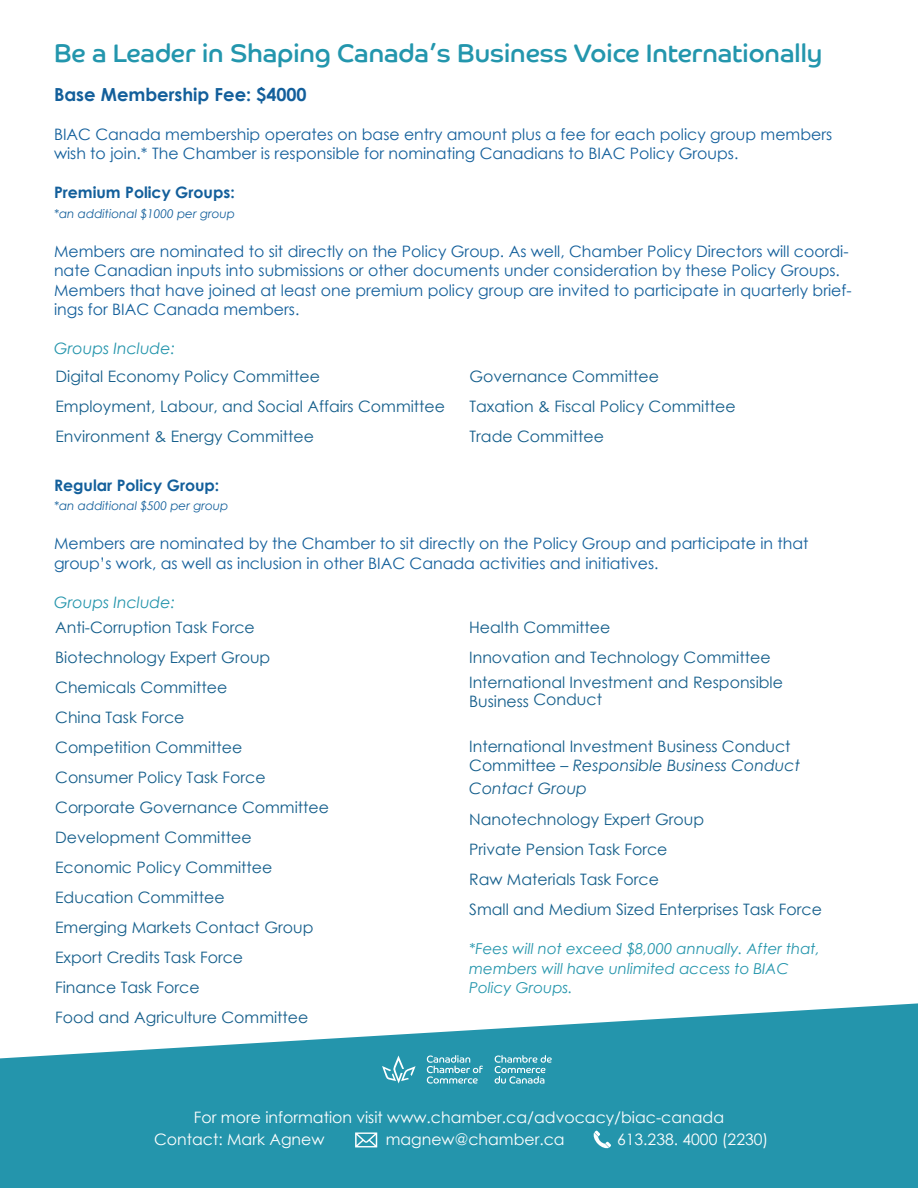
<style>
.page{position:relative;width:918px;height:1188px;background:#fff}
.page>*{position:absolute;margin:0;border:0;box-sizing:border-box;transform-origin:0 0}
.t1{font:25.5px "Co Headline";color:#2396ad}
.t2{font:700 18px "Century Gothic";color:#135f9b}
.t3{font:15.75px/18.9px "Century Gothic";color:#145e8b}
.t4{font:15.75px/19.5px "Century Gothic";color:#135f9b}
.t5{font:15.75px "Century Gothic";color:#fff}
.t6{font:italic 15.75px "Century Gothic";color:#145e8b}
.t7{font:700 15.75px "Century Gothic";color:#135f9b}
.t8{font:italic 15.75px "Century Gothic";color:#2495ac}
.t9{font:italic 15px/19.5px "Century Gothic";color:#2495ac}
.t10{font:italic 12px "Century Gothic";color:#135f9b}
.s1{font-style:normal}
</style>
<div class="page">
<svg style="left:0;top:1003px;width:918px;height:185px;fill:#2495ac"></svg>
<svg style="left:355px;top:1132px;width:22px;height:15px"></svg>
<svg style="left:593px;top:1130px;width:18px;height:19px"></svg>
<svg style="left:427px;top:1055px;width:56px;height:29px;background:#56adbe"></svg>
<svg style="left:382px;top:1056px;width:34px;height:27px"></svg>
<svg style="left:495px;top:1055px;width:57px;height:29px;background:#57adbf"></svg>
<p class="t1" style="left:54px;top:38px;width:770px">Be a Leader in Shaping Canada’s Business Voice Internationally</p>
<p class="t2" style="left:54px;top:80px;width:254px">Base Membership Fee: $4000</p>
<p class="t4" style="left:54px;top:124px;width:780px">BIAC Canada membership operates on base entry amount plus a fee for each policy group members wish to join.* The Chamber is responsible for nominating Canadians to BIAC Policy Groups.</p>
<p class="t7" style="left:54px;top:180px;width:182px">Premium Policy Groups:</p>
<p class="t10" style="left:54px;top:205px;width:183px">*an additional $1000 per group</p>
<p class="t4" style="left:54px;top:241px;width:799px">Members are nominated to sit directly on the Policy Group. As well, Chamber Policy Directors will coordi&shy;nate Canadian inputs into submissions or other documents under consideration by these Policy Groups.<br>Members that have joined at least one premium policy group are invited to participate in quarterly brief&shy;ings for BIAC Canada members.</p>
<p class="t8" style="left:54px;top:337px;width:123px">Groups Include:</p>
<p class="t3" style="left:56px;top:367px;width:266px">Digital Economy Policy Committee</p>
<p class="t3" style="left:56px;top:397px;width:391px">Employment, Labour, and Social Affairs Committee</p>
<p class="t3" style="left:56px;top:427px;width:260px">Environment &amp; Energy Committee</p>
<p class="t3" style="left:470px;top:367px;width:191px">Governance Committee</p>
<p class="t3" style="left:470px;top:397px;width:268px">Taxation &amp; Fiscal Policy Committee</p>
<p class="t3" style="left:470px;top:427px;width:136px">Trade Committee</p>
<p class="t7" style="left:54px;top:473px;width:167px">Regular Policy Group:</p>
<p class="t10" style="left:54px;top:497px;width:176px">*an additional $500 per group</p>
<p class="t4" style="left:54px;top:533px;width:756px">Members are nominated by the Chamber to sit directly on the Policy Group and participate in that group’s work, as well as inclusion in other BIAC Canada activities and initiatives.</p>
<p class="t8" style="left:54px;top:591px;width:123px">Groups Include:</p>
<p class="t3" style="left:55px;top:618px;width:201px">Anti-Corruption Task Force</p>
<p class="t3" style="left:55px;top:648px;width:217px">Biotechnology Expert Group</p>
<p class="t3" style="left:55px;top:678px;width:174px">Chemicals Committee</p>
<p class="t3" style="left:55px;top:708px;width:131px">China Task Force</p>
<p class="t3" style="left:55px;top:738px;width:189px">Competition Committee</p>
<p class="t3" style="left:55px;top:768px;width:212px">Consumer Policy Task Force</p>
<p class="t3" style="left:55px;top:798px;width:275px">Corporate Governance Committee</p>
<p class="t3" style="left:55px;top:828px;width:198px">Development Committee</p>
<p class="t3" style="left:55px;top:858px;width:219px">Economic Policy Committee</p>
<p class="t3" style="left:55px;top:888px;width:171px">Education Committee</p>
<p class="t3" style="left:55px;top:918px;width:260px">Emerging Markets Contact Group</p>
<p class="t3" style="left:55px;top:948px;width:190px">Export Credits Task Force</p>
<p class="t3" style="left:55px;top:978px;width:146px">Finance Task Force</p>
<p class="t3" style="left:55px;top:1008px;width:255px">Food and Agriculture Committee</p>
<p class="t3" style="left:469px;top:618px;width:143px">Health Committee</p>
<p class="t3" style="left:469px;top:648px;width:303px">Innovation and Technology Committee</p>
<p class="t3" style="left:469px;top:672px;width:315px">International Investment and Responsible<br>Business Conduct</p>
<p class="t3" style="left:469px;top:737px;width:323px">International Investment Business Conduct</p>
<p class="t6" style="left:469px;top:755px;width:332px"><span class="s1">Committee –</span> Responsible Business Conduct</p>
<p class="t6" style="left:469px;top:777px;width:119px">Contact Group</p>
<p class="t3" style="left:469px;top:810px;width:237px">Nanotechnology Expert Group</p>
<p class="t3" style="left:469px;top:840px;width:200px">Private Pension Task Force</p>
<p class="t3" style="left:469px;top:870px;width:191px">Raw Materials Task Force</p>
<p class="t3" style="left:469px;top:900px;width:354px">Small and Medium Sized Enterprises Task Force</p>
<p class="t9" style="left:469px;top:939px;width:352px">*Fees will not exceed $8,000 annually. After that, members will have unlimited access to BIAC</p>
<p class="t9" style="left:469px;top:978px;width:105px">Policy Groups.</p>
<p class="t5" style="left:194px;top:1106px;width:532px">For more information visit www.chamber.ca/advocacy/biac-canada</p>
<p class="t5" style="left:154px;top:1128px;width:172px">Contact: Mark Agnew</p>
<p class="t5" style="left:386px;top:1128px;width:181px">magnew@chamber.ca</p>
<p class="t5" style="left:617px;top:1128px;width:153px">613.238. 4000 (2230)</p>
</div>
